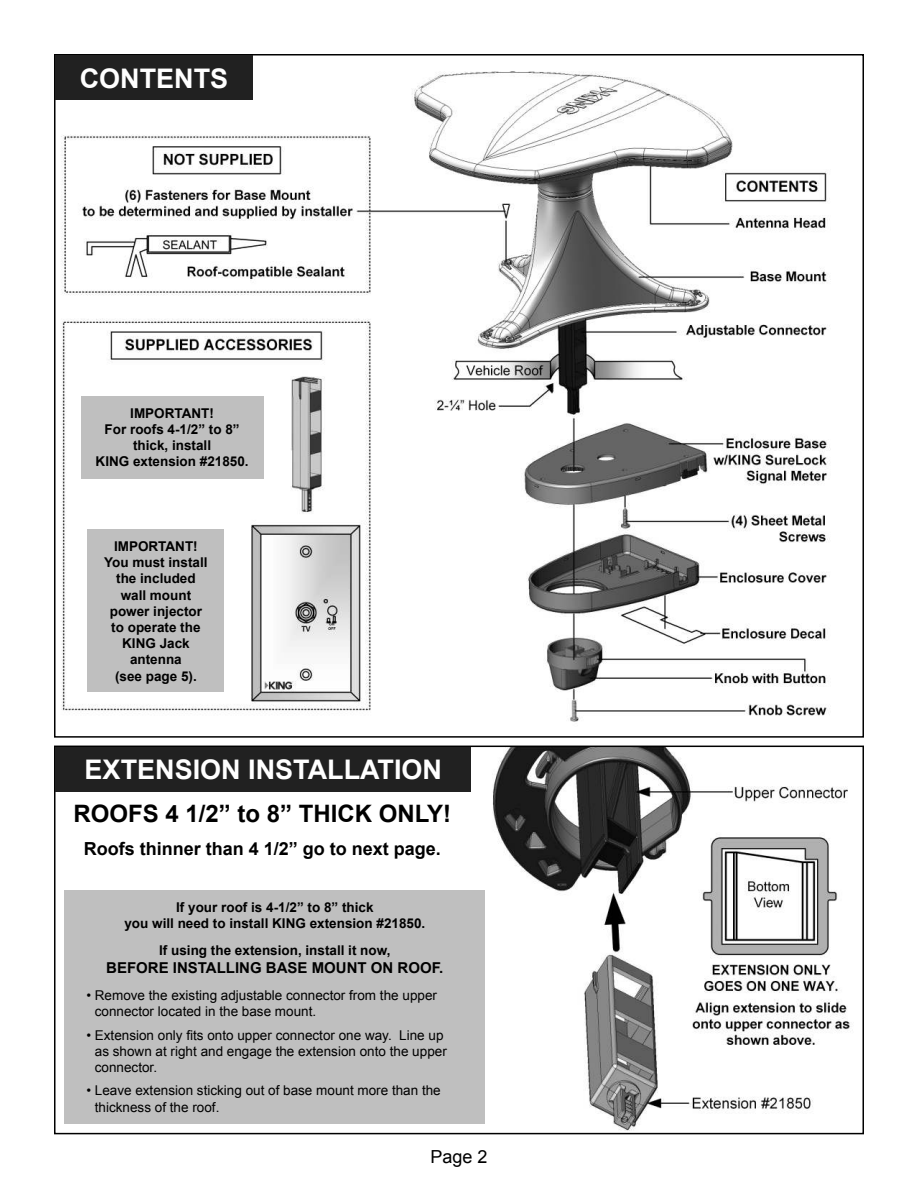
<style>
.page{position:relative;width:918px;height:1188px;background:#fff}
.page>*{position:absolute;margin:0;border:0;box-sizing:border-box;transform-origin:0 0}
.t1{font:700 27px "Arial";color:#fff}
.t2{font:700 24px "Arial";color:#000}
.t3{font:700 18px "Arial";color:#000}
.t4{font:18px "Arial";color:#000}
.t5{font:700 15px "Arial";color:#000}
.t6{font:700 13.5px/16.2px "Arial";color:#000;text-align:center}
.t7{font:13.5px/16.2px "Arial";color:#000}
</style>
<div class="page">
<img style="left:61px;top:71px;width:769px;height:651px">
<img style="left:57px;top:749px;width:793px;height:382px">
<div style="left:65px;top:890px;width:420px;height:234px;background:#bfbfbf"></div>
<div style="left:56px;top:747px;width:415px;height:44px;background:#212121"></div>
<div style="left:56px;top:55px;width:197px;height:45px;background:#212121"></div>
<div style="left:81px;top:396px;width:182px;height:83px;background:#bfbfbf"></div>
<div style="left:88px;top:529px;width:136px;height:163px;background:#bfbfbf"></div>
<h1 class="t1" style="left:80px;top:62px;width:150px">CONTENTS</h1>
<p class="t6" style="left:96px;top:405px;width:155px">IMPORTANT!<br>For roofs 4-1/2” to 8” thick, install<br>KING extension #21850.</p>
<p class="t6" style="left:104px;top:539px;width:105px">IMPORTANT!<br>You must install the included wall mount power injector to operate the<br>KING Jack antenna<br>(see page 5).</p>
<h1 class="t1" style="left:85px;top:754px;width:359px">EXTENSION INSTALLATION</h1>
<h2 class="t2" style="left:73px;top:798px;width:379px">ROOFS 4 1/2” to 8” THICK ONLY!</h2>
<h3 class="t3" style="left:84px;top:837px;width:359px">Roofs thinner than 4 1/2” go to next page.</h3>
<p class="t6" style="left:124px;top:899px;width:302px">If your roof is 4-1/2” to 8” thick<br>you will need to install KING extension #21850.</p>
<p class="t6" style="left:159px;top:943px;width:233px">If using the extension, install it now,</p>
<p class="t5" style="left:106px;top:958px;width:339px">BEFORE INSTALLING BASE MOUNT ON ROOF.</p>
<p class="t7" style="left:95px;top:987px;width:344px;text-indent:-8px">• Remove the existing adjustable connector from the upper connector located in the base mount.</p>
<p class="t7" style="left:95px;top:1027px;width:353px;text-indent:-8px">• Extension only fits onto upper connector one way. Line up as shown at right and engage the extension onto the upper connector.</p>
<p class="t7" style="left:95px;top:1083px;width:347px;text-indent:-8px">• Leave extension sticking out of base mount more than the thickness of the roof.</p>
<h3 class="t4" style="left:430px;top:1150px;width:59px">Page 2</h3>
</div>
